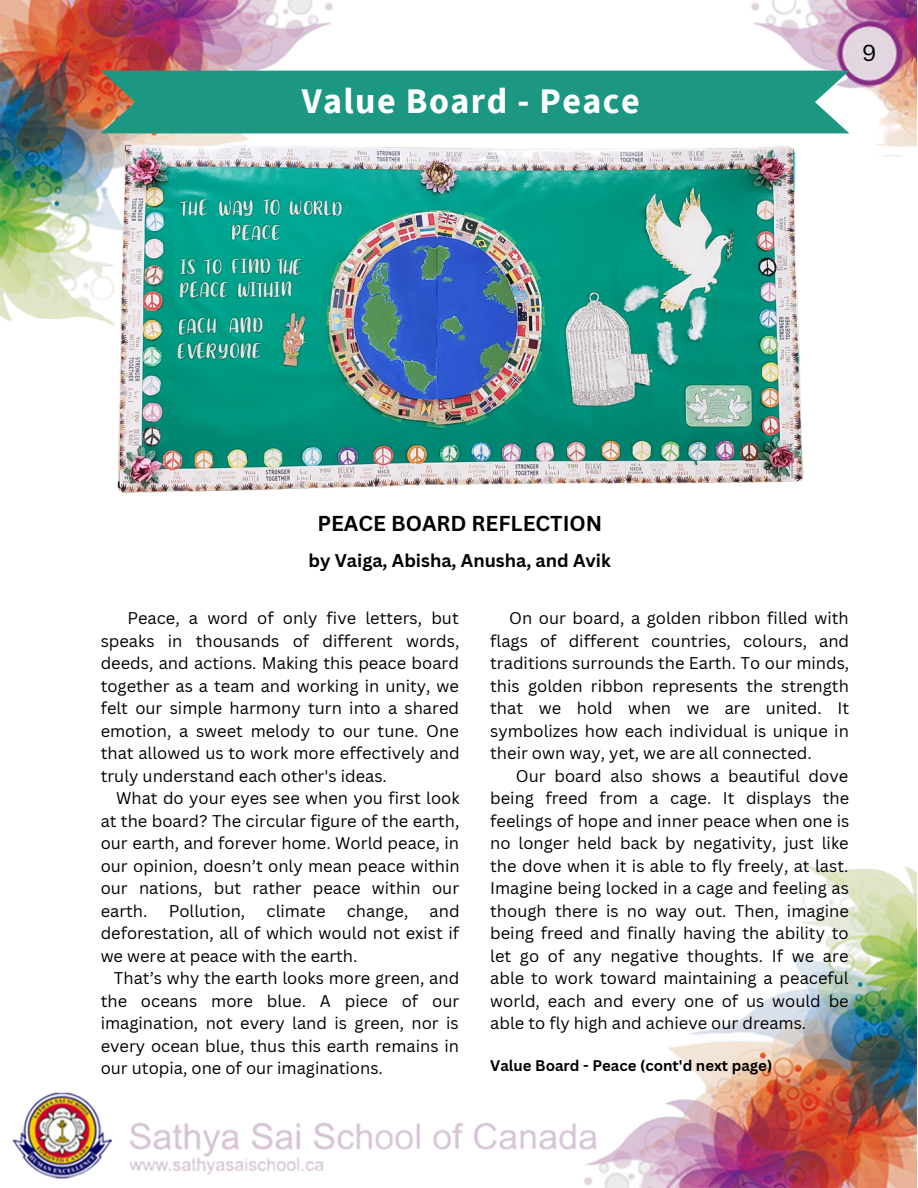
<style>
.page{position:relative;width:918px;height:1188px;background:#fff}
.page>*{position:absolute;margin:0;border:0;box-sizing:border-box;transform-origin:0 0}
.t1{font:700 36px "Source Sans Pro";letter-spacing:.04em;color:#fff}
.t2{font:22.5px "Canva Sans";color:#000}
.t3{font:700 21px "Canva Sans";color:#000}
.t4{font:700 18px "Canva Sans";color:#000}
.t5{font:16.5px/22.5px "Canva Sans";color:#000;text-align:justify}
.t6{font:700 15px "Canva Sans";color:#000}
</style>
<div class="page">
<img style="left:1px;top:0;width:916px;height:1188px">
<div style="left:101px;top:71px;width:748px;height:62px;background:#1c9882"></div>
<img style="left:108px;top:146px;width:704px;height:353px">
<h1 class="t1" style="left:302px;top:78px;width:340px">Value Board - Peace</h1>
<h2 class="t2" style="left:862px;top:37px;width:16px">9</h2>
<p class="t3" style="left:317px;top:508px;width:287px">PEACE BOARD REFLECTION</p>
<p class="t4" style="left:308px;top:548px;width:304px">by Vaiga, Abisha, Anusha, and Avik</p>
<p class="t5" style="left:101px;top:607px;width:361px;text-indent:27px">Peace, a word of only five letters, but speaks in thousands of different words, deeds, and actions. Making this peace board together as a team and working in unity, we felt our simple harmony turn into a shared emotion, a sweet melody to our tune. One that allowed us to work more effectively and truly understand each other's ideas.</p>
<p class="t5" style="left:101px;top:787px;width:361px;text-indent:15px">What do your eyes see when you first look at the board? The circular figure of the earth, our earth, and forever home. World peace, in our opinion, doesn’t only mean peace within our nations, but rather peace within our earth.</p>
<p class="t5" style="left:101px;top:899px;width:360px;text-indent:329px">and deforestation, all of which would not exist if we were at peace with the earth.</p>
<p class="t5" style="left:101px;top:967px;width:360px;text-indent:13px">That’s why the earth looks more green, and the oceans more blue. A piece of our imagination, not every land is green, nor is every ocean blue, thus this earth remains in our utopia, one of our imaginations.</p>
<p class="t5" style="left:169px;top:899px;width:78px">Pollution,</p>
<p class="t5" style="left:267px;top:899px;width:60px">climate</p>
<p class="t5" style="left:347px;top:899px;width:63px">change,</p>
<p class="t5" style="left:490px;top:607px;width:361px;text-indent:19px">On our board, a golden ribbon filled with flags of different countries, colours, and traditions surrounds the Earth. To our minds, this golden ribbon represents the strength that we hold when we are united. It symbolizes how each individual is unique in their own way, yet, we are all connected.</p>
<p class="t5" style="left:490px;top:764px;width:361px;text-indent:26px">Our board also shows a beautiful dove being freed from a cage. It displays the feelings of hope and inner peace when one is no longer held back by negativity, just like the dove when it is able to fly freely, at last.<br>Imagine being locked in a cage and feeling as though there is no way out. Then, imagine being freed and finally having the ability to let go of any negative thoughts. If we are able to work toward maintaining a peaceful world, each and every one of us would be able to fly high and achieve our dreams.</p>
<p class="t6" style="left:490px;top:1055px;width:284px">Value Board - Peace (cont'd next page)</p>
</div>
